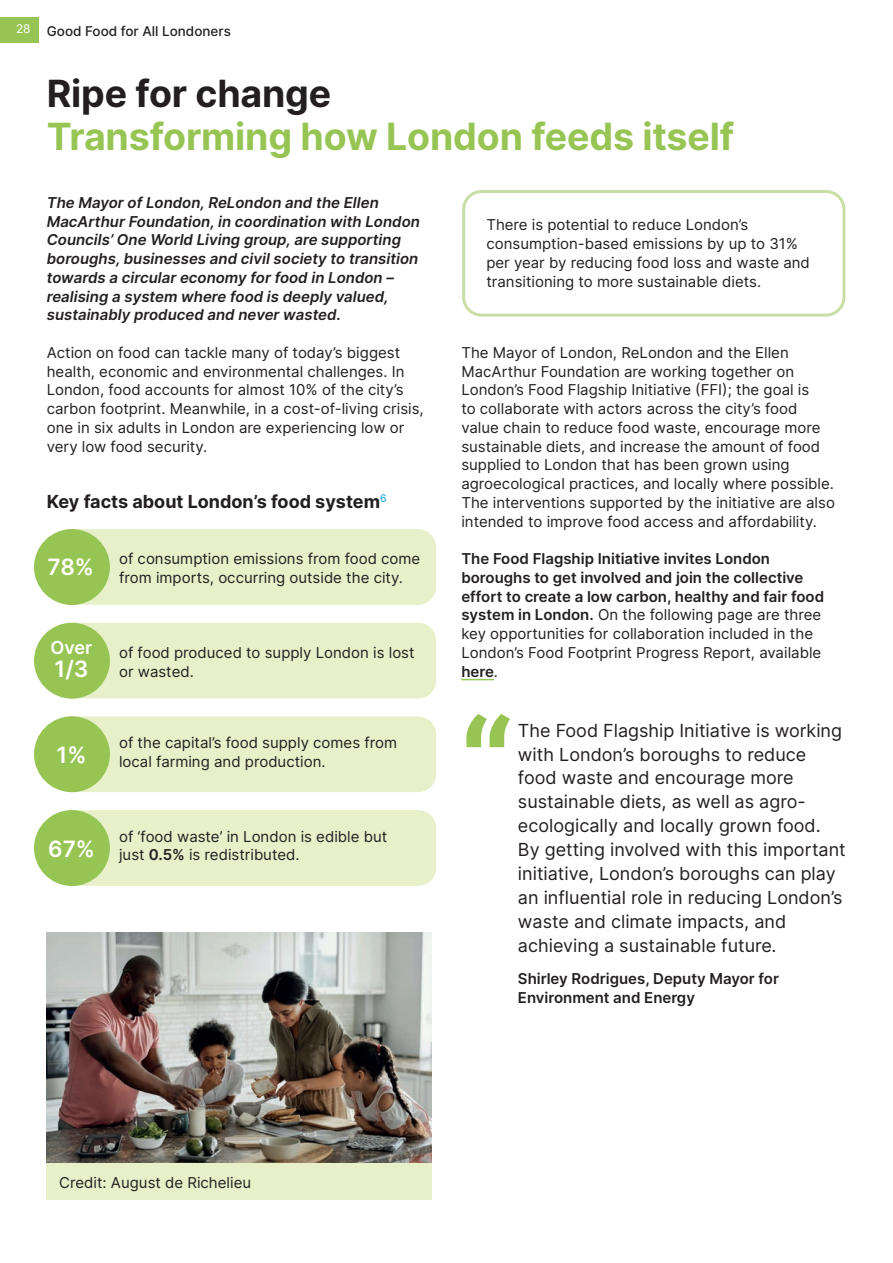
<style>
.page{position:relative;width:893px;height:1263px;background:#fff}
.page>*{position:absolute;margin:0;border:0;box-sizing:border-box;transform-origin:0 0}
.t1{font:700 128.85px "Inter";color:#97c554}
.t2{font:700 37.5px "Inter";letter-spacing:-.005em;color:#97c554}
.t3{font:700 37.5px "Inter";letter-spacing:-.005em;color:#231f20}
.t4{font:600 22.5px "Inter";color:#fff}
.t5{font:18px/24px "Inter";color:#231f20}
.t6{font:700 18px "Inter";color:#231f20}
.t7{font:600 18px "Inter";color:#fff}
.t8{font:15px/18.8px "Inter";color:#231f20}
.t9{font:600 15px/18.8px "Inter";color:#231f20}
.t10{font:italic 600 15px/18.8px "Inter";color:#231f20}
.t11{font:500 13.5px "Inter";color:#231f20}
.s1{font-weight:600}
.s2{font-weight:400}
.s3{font-style:italic}
</style>
<div class="page">
<div style="left:0;top:17px;width:38px;height:26px;background:#97c554"></div>
<div style="left:54px;top:623px;width:382px;height:75px;background:#e7f0c9;border-radius:18px"></div>
<div style="left:54px;top:529px;width:382px;height:76px;background:#e7f0c9;border-radius:18px"></div>
<div style="left:462px;top:190px;width:383px;height:127px;border:3px solid #c9dea5;border-radius:18px"></div>
<div style="left:54px;top:716px;width:382px;height:76px;background:#e7f0c9;border-radius:18px"></div>
<div style="left:54px;top:810px;width:382px;height:76px;background:#e7f0c9;border-radius:18px"></div>
<img style="left:47px;top:933px;width:385px;height:230px">
<div style="left:47px;top:1163px;width:385px;height:36px;background:#e7f0c9"></div>
<hr style="left:461px;top:679px;width:33px;height:1px;background:#97c554">
<div style="left:34px;top:529px;width:76px;height:76px;background:#97c554;border-radius:50%"></div>
<div style="left:34px;top:623px;width:76px;height:76px;background:#97c554;border-radius:50%"></div>
<div style="left:34px;top:716px;width:76px;height:76px;background:#97c554;border-radius:50%"></div>
<div style="left:34px;top:810px;width:76px;height:76px;background:#97c554;border-radius:50%"></div>
<p class="t11" style="left:16px;top:22px;width:216px"><sup>28</sup> Good Food for All Londoners</p>
<h2 class="t3" style="left:47px;top:66px;width:286px">Ripe for change</h2>
<h2 class="t2" style="left:47px;top:109px;width:689px">Transforming how London feeds itself</h2>
<p class="t10" style="left:47px;top:193px;width:375px">The Mayor of London, ReLondon and the Ellen MacArthur Foundation, in coordination with London Councils’ One World Living group, are supporting boroughs, businesses and civil society to transition towards a circular economy for food in London – realising a system where food is deeply valued, sustainably produced and never wasted.</p>
<p class="t8" style="left:47px;top:343px;width:378px">Action on food can tackle many of today’s biggest health, economic and environmental challenges. In London, food accounts for almost 10% of the city’s carbon footprint. Meanwhile, in a cost-of-living crisis, one in six adults in London are experiencing low or very low food security.</p>
<p class="t6" style="left:47px;top:488px;width:341px">Key facts about London’s food system<sup>6</sup></p>
<h3 class="t4" style="left:48px;top:551px;width:48px">78%</h3>
<p class="t7" style="left:51px;top:634px;width:43px">Over</p>
<h3 class="t4" style="left:55px;top:652px;width:36px">1/3</h3>
<h3 class="t4" style="left:57px;top:738px;width:31px">1%</h3>
<h3 class="t4" style="left:48px;top:832px;width:48px">67%</h3>
<p class="t8" style="left:119px;top:549px;width:303px">of consumption emissions from food come from imports, occurring outside the city.</p>
<p class="t8" style="left:119px;top:643px;width:297px">of food produced to supply London is lost or wasted.</p>
<p class="t8" style="left:119px;top:733px;width:280px">of the capital’s food supply comes from local farming and production.</p>
<p class="t8" style="left:119px;top:826px;width:270px">of ‘food waste’ in London is edible but just <span class="s1">0.5%</span> is redistributed.</p>
<p class="t8" style="left:486px;top:215px;width:325px">There is potential to reduce London’s consumption-based emissions by up to 31% per year by reducing food loss and waste and transitioning to more sustainable diets.</p>
<p class="t8" style="left:461px;top:343px;width:375px">The Mayor of London, ReLondon and the Ellen MacArthur Foundation are working together on London’s Food Flagship Initiative (FFI); the goal is<br>to collaborate with actors across the city’s food value chain to reduce food waste, encourage more sustainable diets, and increase the amount of food supplied to London that has been grown using agroecological practices, and locally where possible.<br>The interventions supported by the initiative are also intended to improve food access and affordability.</p>
<p class="t9" style="left:461px;top:549px;width:364px">The Food Flagship Initiative invites London boroughs to get involved and join the collective effort to create a low carbon, healthy and fair food system in London. <span class="s2">On the following page are three key opportunities for collaboration included in the London’s Food Footprint Progress Report, available </span>here<span class="s2">.</span></p>
<h1 class="t1" style="left:459px;top:671px;width:56px">“</h1>
<p class="t5" style="left:518px;top:717px;width:329px">The Food Flagship Initiative is working with London’s boroughs to reduce food waste and encourage more sustainable diets, as well as agro&shy;ecologically and locally grown food.<br>By getting involved with this important initiative, London’s boroughs can play an influential role in reducing London’s waste and climate impacts, and achieving a sustainable future<span class="s3">.</span></p>
<p class="t9" style="left:518px;top:969px;width:263px">Shirley Rodrigues, Deputy Mayor for<br>Environment and Energy</p>
<p class="t8" style="left:59px;top:1173px;width:193px">Credit: August de Richelieu</p>
</div>
